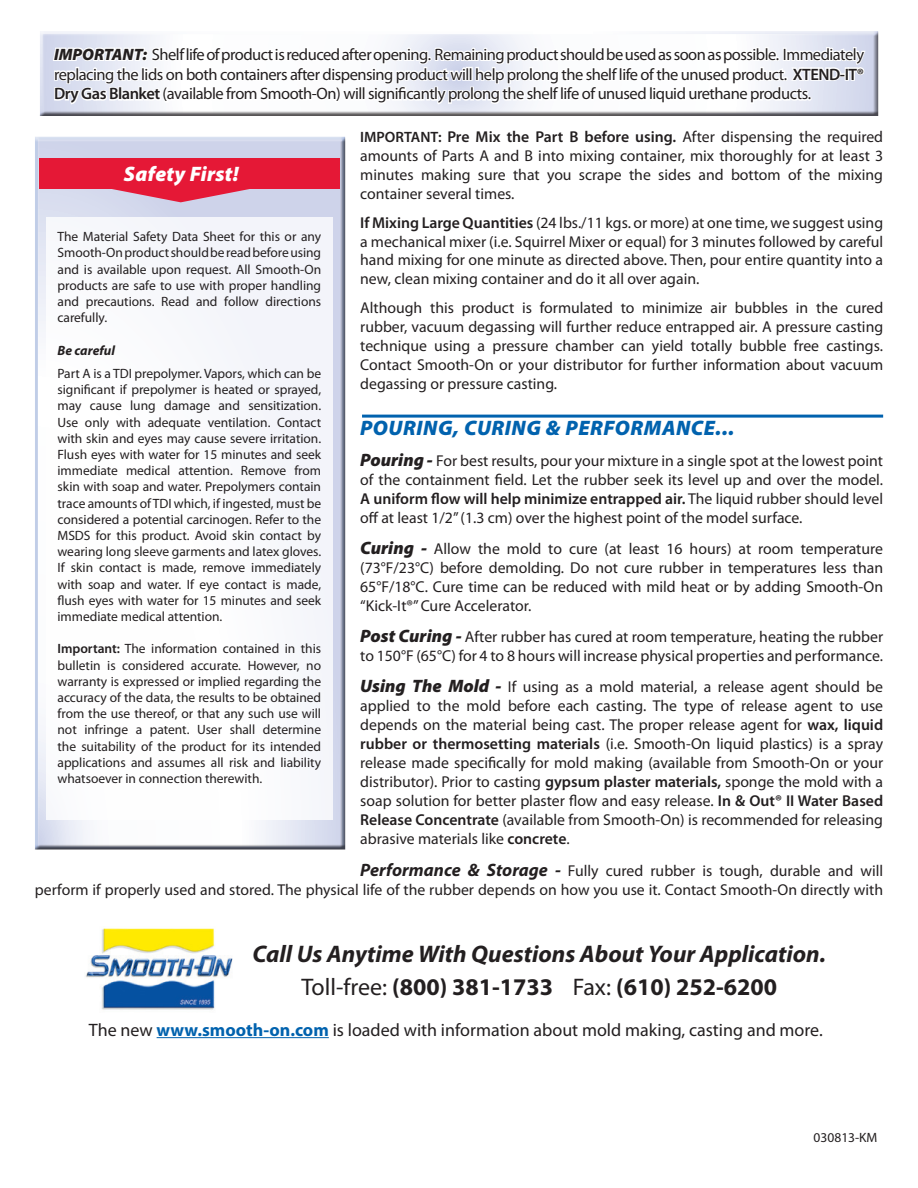
<style>
.page{position:relative;width:918px;height:1188px;background:#fff}
.page>*{position:absolute;margin:0;border:0;box-sizing:border-box;transform-origin:0 0}
.t1{font:italic 700 24px "Myriad Pro";color:#231f20}
.t2{font:700 24px "Myriad Pro";color:#231f20}
.t3{font:italic 900 21px "Myriad Pro";letter-spacing:.025em;color:#0162ae}
.t4{font:italic 900 21px "Myriad Pro";letter-spacing:.01em;color:#fff}
.t5{font:18px "Myriad Pro";color:#231f20}
.t6{font:16.5px/19.8px "Myriad Pro";letter-spacing:-.03em;color:#231f20;text-align:justify}
.t7{font:15.75px/18.9px "Myriad Pro";color:#231f20;text-align:justify}
.t8{font:13.5px/16.2px "Myriad Pro";letter-spacing:-.005em;color:#231f20;text-align:justify}
.t9{font:italic 700 13.5px "Myriad Pro";letter-spacing:-.005em;color:#231f20}
.s1{font-weight:900;font-style:italic}
.s2{font-weight:600}
.s3{font-weight:600;font-size:15px}
.s4{font-weight:900;font-style:italic;font-size:18px}
.s5{font-weight:700;font-style:italic;font-size:18px}
.s6{font-weight:400}
.s7{font-weight:700;color:#0162ae}
</style>
<div class="page">
<div style="left:35px;top:136px;width:313px;height:714px;background:#231f20;opacity:.75"></div>
<div style="left:46px;top:218px;width:287px;height:602px;background:#fff"></div>
<div style="left:39px;top:158px;width:301px;height:31px;background:#e51836"></div>
<svg style="left:111px;top:189px;width:139px;height:13px;background:#da748e"></svg>
<img style="left:86px;top:928px;width:147px;height:82px">
<hr style="left:157px;top:1037px;width:172px;height:1px;background:#0162ae">
<hr style="left:362px;top:415px;width:521px;height:3px;background:#0162ae">
<div style="left:39px;top:30px;width:840px;height:86px;background:#231f20;opacity:.75"></div>
<svg style="left:51px;top:30px;width:816px;height:152px"></svg>
<p class="t6" style="left:54px;top:44px;width:812px"><span class="s1">IMPORTANT:</span> Shelf life of product is reduced after opening. Remaining product should be used as soon as possible. Immediately replacing the lids on both containers after dispensing product will help prolong the shelf life of the unused product. <span class="s2">XTEND-IT® Dry Gas Blanket</span> (available from Smooth-On) will significantly prolong the shelf life of unused liquid urethane products.</p>
<p class="t7" style="left:360px;top:127px;width:524px"><span class="s3">IMPORTANT:</span> <span class="s2">Pre Mix the Part B before using.</span> After dispensing the required amounts of Parts A and B into mixing container, mix thoroughly for at least 3 minutes making sure that you scrape the sides and bottom of the mixing container several times.</p>
<p class="t7" style="left:360px;top:213px;width:524px"><span class="s2">If Mixing Large Quantities</span> (24 lbs./11 kgs. or more) at one time, we suggest using a mechanical mixer (i.e. Squirrel Mixer or equal) for 3 minutes followed by careful hand mixing for one minute as directed above. Then, pour entire quantity into a new, clean mixing container and do it all over again.</p>
<p class="t7" style="left:360px;top:298px;width:524px">Although this product is formulated to minimize air bubbles in the cured rubber, vacuum degassing will further reduce entrapped air. A pressure casting technique using a pressure chamber can yield totally bubble free castings.<br>Contact Smooth-On or your distributor for further information about vacuum degassing or pressure casting.</p>
<p class="t3" style="left:360px;top:414px;width:376px">POURING, CURING &amp; PERFORMANCE...</p>
<p class="t7" style="left:360px;top:451px;width:524px"><span class="s4">Pouring -</span> For best results, pour your mixture in a single spot at the lowest point of the containment field. Let the rubber seek its level up and over the model.<br><span class="s2">A uniform flow will help minimize entrapped air.</span> The liquid rubber should level off at least 1/2” (1.3 cm) over the highest point of the model surface.</p>
<p class="t7" style="left:360px;top:539px;width:524px"><span class="s4">Curing -</span> Allow the mold to cure (at least 16 hours) at room temperature (73°F/23°C) before demolding. Do not cure rubber in temperatures less than 65°F/18°C. Cure time can be reduced with mild heat or by adding Smooth-On “Kick-It®” Cure Accelerator.</p>
<p class="t7" style="left:360px;top:627px;width:524px"><span class="s4">Post Curing -</span> After rubber has cured at room temperature, heating the rubber to 150°F (65°C) for 4 to 8 hours will increase physical properties and performance.</p>
<p class="t7" style="left:360px;top:677px;width:524px"><span class="s4">Using The Mold -</span> If using as a mold material, a release agent should be applied to the mold before each casting. The type of release agent to use depends on the material being cast. The proper release agent for <span class="s2">wax, liquid rubber or thermosetting materials</span> (i.e. Smooth-On liquid plastics) is a spray release made specifically for mold making (available from Smooth-On or your distributor). Prior to casting <span class="s2">gypsum plaster materials,</span> sponge the mold with a soap solution for better plaster flow and easy release. <span class="s2">In &amp; Out® II Water Based Release Concentrate</span> (available from Smooth-On) is recommended for releasing abrasive materials like <span class="s2">concrete</span>.</p>
<p class="t7" style="left:35px;top:861px;width:850px;text-align:right"><span class="s5">Performance &amp; Storage -</span> Fully cured rubber is tough, durable and will<br>perform if properly used and stored. The physical life of the rubber depends on how you use it. Contact Smooth-On directly with</p>
<p class="t4" style="left:124px;top:160px;width:116px">Safety First!</p>
<p class="t8" style="left:58px;top:228px;width:265px">The Material Safety Data Sheet for this or any Smooth-On product should be read before using and is available upon request. All Smooth-On products are safe to use with proper handling and precautions. Read and follow directions carefully.</p>
<p class="t9" style="left:58px;top:341px;width:59px">Be careful</p>
<p class="t8" style="left:58px;top:365px;width:265px">Part A is a TDI prepolymer. Vapors, which can be significant if prepolymer is heated or sprayed, may cause lung damage and sensitization.<br>Use only with adequate ventilation. Contact with skin and eyes may cause severe irritation.<br>Flush eyes with water for 15 minutes and seek immediate medical attention. Remove from skin with soap and water. Prepolymers contain trace amounts of TDI which, if ingested, must be considered a potential carcinogen. Refer to the MSDS for this product. Avoid skin contact by wearing long sleeve garments and latex gloves.<br>If skin contact is made, remove immediately with soap and water. If eye contact is made, flush eyes with water for 15 minutes and seek immediate medical attention.</p>
<p class="t8" style="left:58px;top:640px;width:265px"><span class="s2">Important:</span> The information contained in this bulletin is considered accurate. However, no warranty is expressed or implied regarding the accuracy of the data, the results to be obtained from the use thereof, or that any such use will not infringe a patent. User shall determine the suitability of the product for its intended applications and assumes all risk and liability whatsoever in connection therewith.</p>
<p class="t1" style="left:252px;top:938px;width:575px">Call Us Anytime With Questions About Your Application.</p>
<p class="t2" style="left:301px;top:971px;width:477px"><span class="s6">Toll-free:</span> (800) 381-1733 <span class="s6">Fax:</span> (610) 252-6200</p>
<p class="t5" style="left:89px;top:1019px;width:735px">The new <span class="s7">www.smooth-on.com</span> is loaded with information about mold making, casting and more.</p>
<p class="t8" style="left:814px;top:1129px;width:65px">030813-KM</p>
</div>
